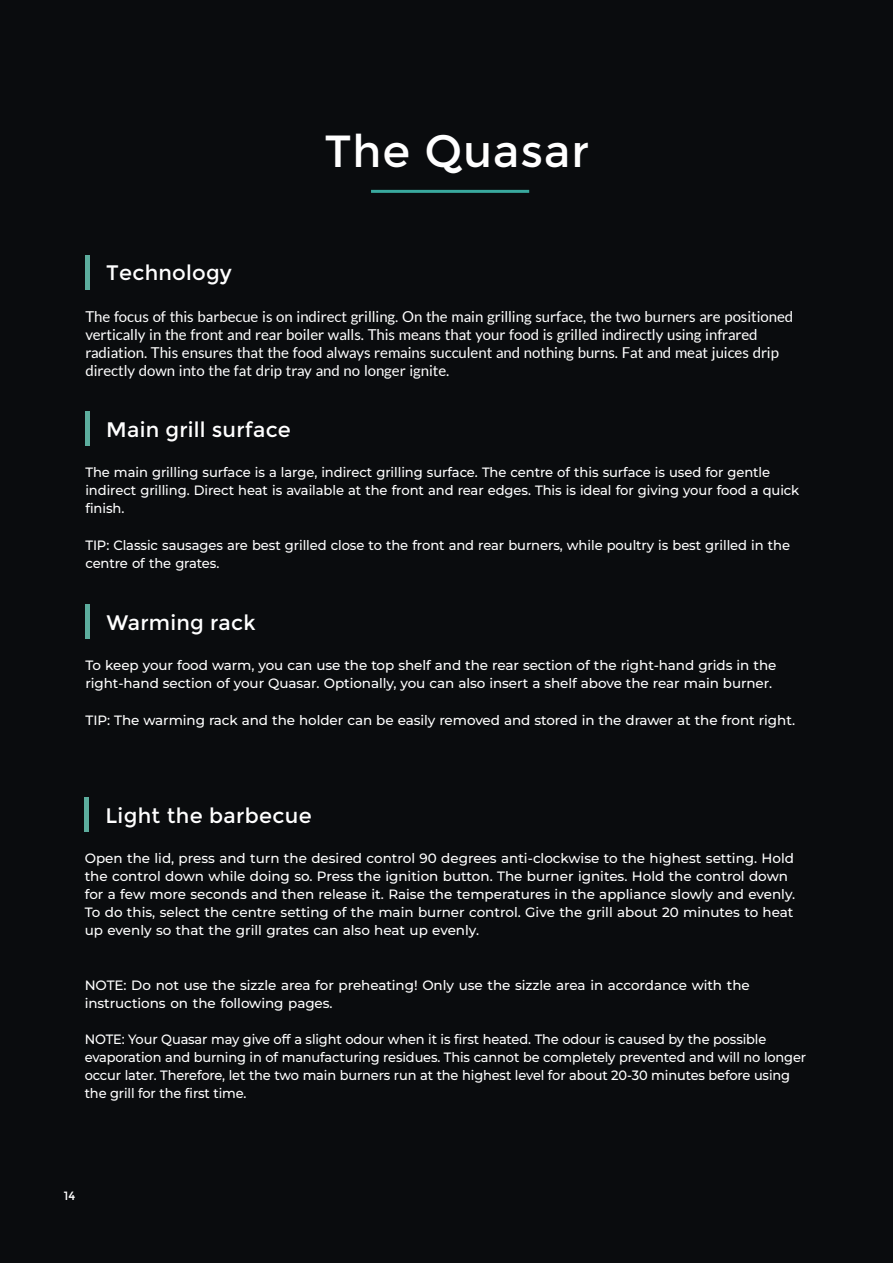
<style>
.page{position:relative;width:893px;height:1263px;background:#0a0c0e}
.page>*{position:absolute;margin:0;border:0;box-sizing:border-box;transform-origin:0 0}
.t1{font:45px "Montserrat";letter-spacing:.02em;color:#fff}
.t2{font:21px "Montserrat";letter-spacing:.01em;color:#fff}
.t3{font:15px/18px "Lato";letter-spacing:-.005em;color:#fff}
.t4{font:500 13.5px/18px "Montserrat";letter-spacing:-.005em;color:#fff}
.t5{font:500 13.5px/18px "Montserrat";letter-spacing:-.005em;color:#fff;scale:.96 1}
.t6{font:12px "Montserrat";color:#fff}
</style>
<div class="page">
<div style="left:85px;top:255px;width:5px;height:34px;background:#5cad9d"></div>
<div style="left:85px;top:412px;width:5px;height:34px;background:#5cad9d"></div>
<hr style="left:86px;top:604px;width:4px;height:34px;background:#5cad9d">
<hr style="left:371px;top:190px;width:158px;height:3px;background:#39a99e">
<hr style="left:85px;top:797px;width:4px;height:34px;background:#5cad9d">
<h1 class="t1" style="left:325px;top:125px;width:266px">The Quasar</h1>
<h2 class="t2" style="left:106px;top:261px;width:127px">Technology</h2>
<p class="t3" style="left:85px;top:307px;width:709px">The focus of this barbecue is on indirect grilling. On the main grilling surface, the two burners are positioned vertically in the front and rear boiler walls. This means that your food is grilled indirectly using infrared radiation. This ensures that the food always remains succulent and nothing burns. Fat and meat juices drip directly down into the fat drip tray and no longer ignite.</p>
<h2 class="t2" style="left:106px;top:417px;width:186px">Main grill surface</h2>
<p class="t4" style="left:85px;top:464px;width:715px">The main grilling surface is a large, indirect grilling surface. The centre of this surface is used for gentle indirect grilling. Direct heat is available at the front and rear edges. This is ideal for giving your food a quick finish.</p>
<p class="t4" style="left:85px;top:537px;width:706px">TIP: Classic sausages are best grilled close to the front and rear burners, while poultry is best grilled in the centre of the grates.</p>
<h2 class="t2" style="left:106px;top:610px;width:151px">Warming rack</h2>
<p class="t4" style="left:86px;top:657px;width:692px">To keep your food warm, you can use the top shelf and the rear section of the right-hand grids in the right-hand section of your Quasar. Optionally, you can also insert a shelf above the rear main burner.</p>
<p class="t4" style="left:86px;top:712px;width:711px">TIP: The warming rack and the holder can be easily removed and stored in the drawer at the front right.</p>
<h2 class="t2" style="left:105px;top:803px;width:208px">Light the barbecue</h2>
<p class="t4" style="left:85px;top:850px;width:712px">Open the lid, press and turn the desired control 90 degrees anti-clockwise to the highest setting. Hold the control down while doing so. Press the ignition button. The burner ignites. Hold the control down for a few more seconds and then release it. Raise the temperatures in the appliance slowly and evenly.<br>To do this, select the centre setting of the main burner control. Give the grill about 20 minutes to heat up evenly so that the grill grates can also heat up evenly.</p>
<p class="t4" style="left:85px;top:977px;width:666px">NOTE: Do not use the sizzle area for preheating! Only use the sizzle area in accordance with the instructions on the following pages.</p>
<p class="t5" style="left:85px;top:1031px;width:753px">NOTE: Your Quasar may give off a slight odour when it is first heated. The odour is caused by the possible evaporation and burning in of manufacturing residues. This cannot be completely prevented and will no longer occur later. Therefore, let the two main burners run at the highest level for about 20-30 minutes before using the grill for the first time.</p>
<p class="t6" style="left:64px;top:1188px;width:13px">14</p>
</div>
